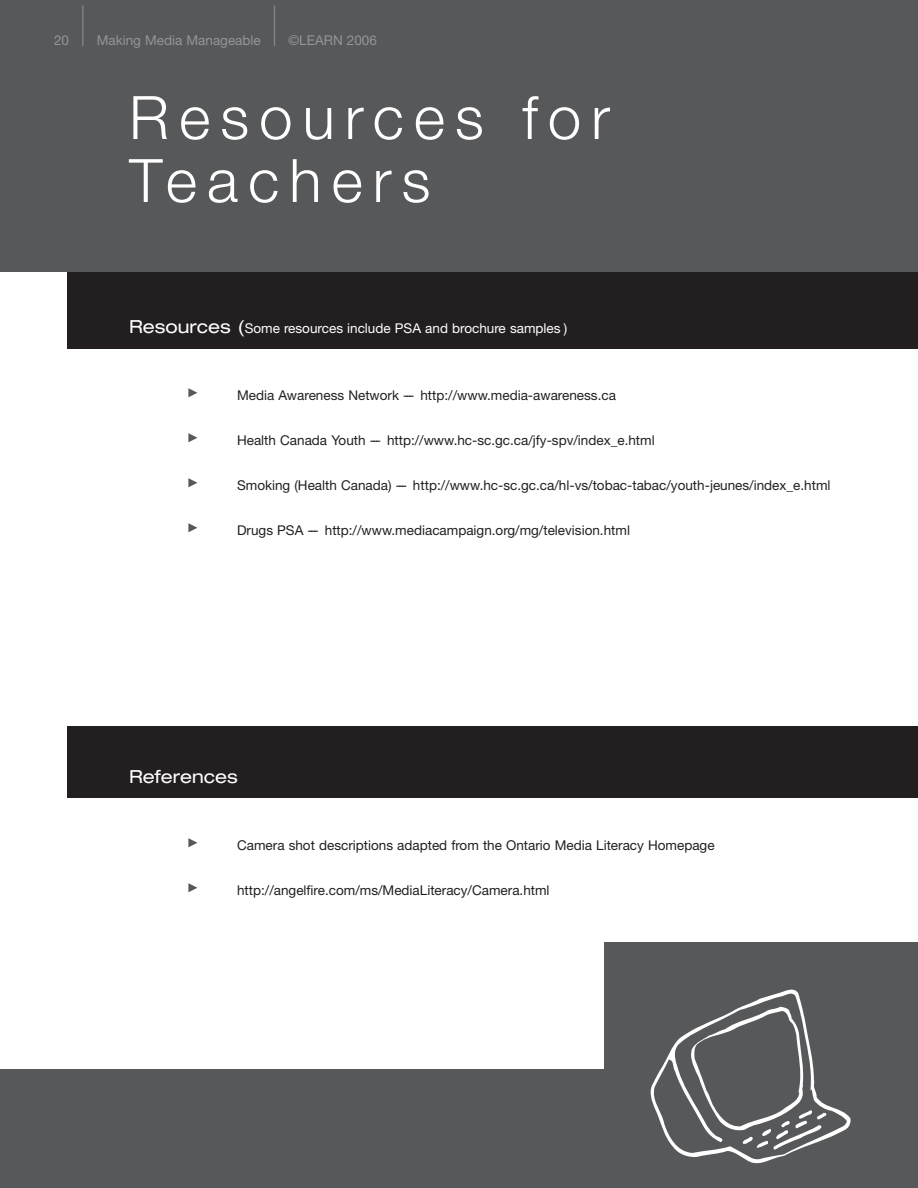
<style>
.page{position:relative;width:918px;height:1188px;background:#fff}
.page>*{position:absolute;margin:0;border:0;box-sizing:border-box;transform-origin:0 0}
.t1{font:300 60px/63px "Helvetica Neue";letter-spacing:.165em;color:#fff}
.t2{font:54px "Helvetica Neue";color:#939598;scale:.25 1}
.t3{font:expanded 18px "Helvetica Neue";color:#fff}
.t4{font:13.5px "Helvetica Neue";color:#231f20}
.t5{font:13.5px "Helvetica Neue";color:#fff}
.t6{font:13.5px "Helvetica Neue";color:#939598}
.s1{font-stretch:expanded;font-size:18px}
.s2{color:#231f20}
</style>
<div class="page">
<div style="left:68px;top:727px;width:850px;height:71px;background:#231f20"></div>
<div style="left:68px;top:272px;width:850px;height:77px;background:#231f20"></div>
<div style="left:0;top:0;width:918px;height:272px;background:#57585a"></div>
<svg style="left:188px;top:883px;width:9px;height:9px"></svg>
<svg style="left:188px;top:838px;width:9px;height:9px"></svg>
<svg style="left:188px;top:523px;width:9px;height:9px"></svg>
<svg style="left:188px;top:478px;width:9px;height:9px"></svg>
<svg style="left:188px;top:433px;width:9px;height:9px"></svg>
<svg style="left:188px;top:388px;width:9px;height:9px"></svg>
<div style="left:604px;top:942px;width:314px;height:246px;background:#57585a"></div>
<svg style="left:650px;top:989px;width:201px;height:175px"></svg>
<div style="left:0;top:1069px;width:610px;height:119px;background:#57585a"></div>
<p class="t6" style="left:54px;top:35px;width:17px">20</p>
<h2 class="t2" style="left:81px;top:6px;width:13px">|</h2>
<p class="t6" style="left:97px;top:35px;width:166px">Making Media Manageable</p>
<h2 class="t2" style="left:273px;top:6px;width:13px">|</h2>
<p class="t6" style="left:289px;top:35px;width:90px">©LEARN 2006</p>
<h1 class="t1" style="left:129px;top:85px;width:482px">Resources for<br>Teachers</h1>
<p class="t5" style="left:129px;top:323px;width:440px"><span class="s1">Resources (</span>Some resources include PSA and brochure samples<span class="s2">)</span>)</p>
<p class="t4" style="left:237px;top:390px;width:380px">Media Awareness Network --- http://www.media-awareness.ca</p>
<p class="t4" style="left:237px;top:435px;width:419px">Health Canada Youth --- http://www.hc-sc.gc.ca/jfy-spv/index_e.html</p>
<p class="t4" style="left:237px;top:480px;width:595px">Smoking (Health Canada) --- http://www.hc-sc.gc.ca/hl-vs/tobac-tabac/youth-jeunes/index_e.html</p>
<p class="t4" style="left:237px;top:525px;width:394px">Drugs PSA --- http://www.mediacampaign.org/mg/television.html</p>
<h3 class="t3" style="left:129px;top:770px;width:110px">References</h3>
<p class="t4" style="left:237px;top:840px;width:479px">Camera shot descriptions adapted from the Ontario Media Literacy Homepage</p>
<p class="t4" style="left:237px;top:885px;width:314px">http://angelfire.com/ms/MediaLiteracy/Camera.html</p>
</div>
